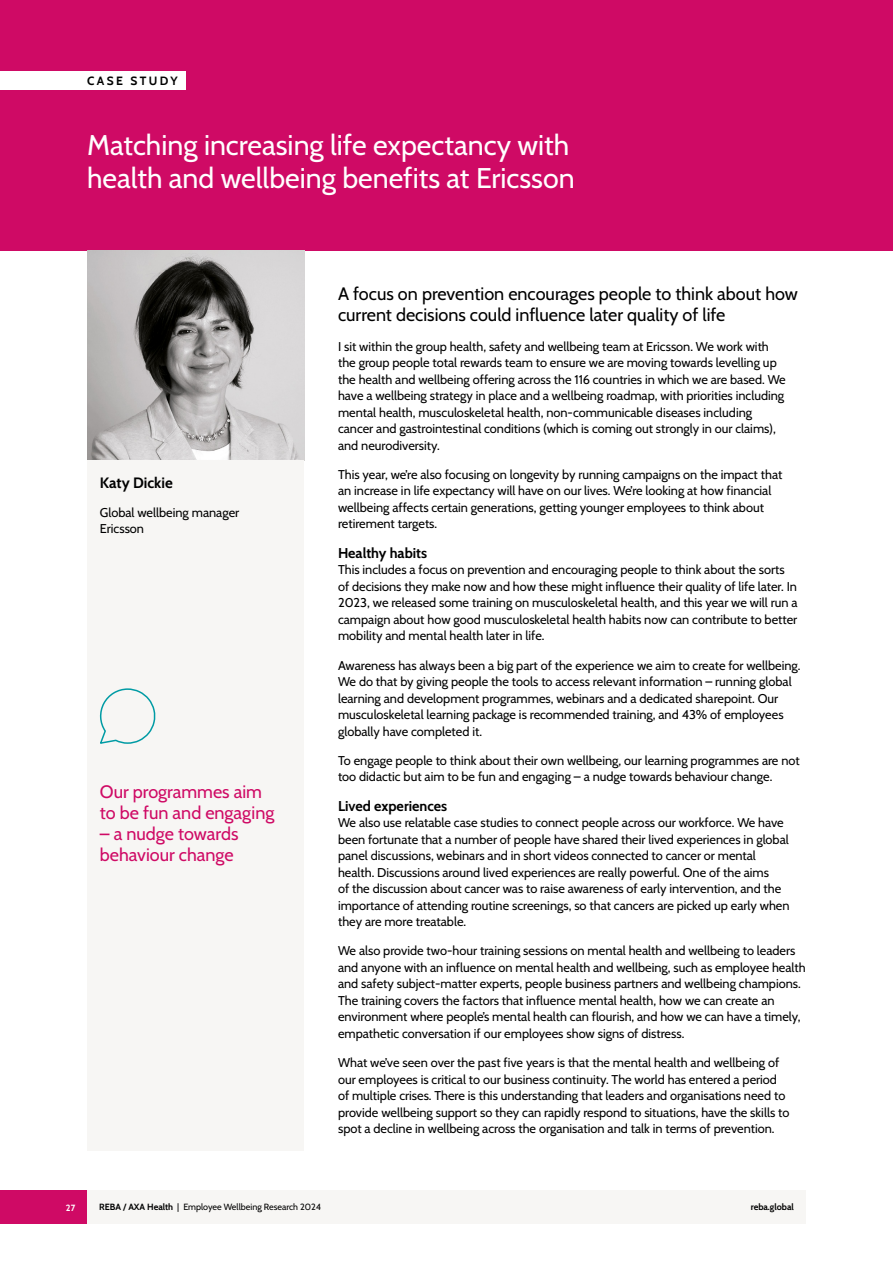
<style>
.page{position:relative;width:893px;height:1263px;background:#fff}
.page>*{position:absolute;margin:0;border:0;box-sizing:border-box;transform-origin:0 0}
.t1{font:28.5px/33px "Cabin";color:#fff}
.t2{font:18px/21px "Cabin";color:#000}
.t3{font:18px/21px "Cabin";color:#cf0a65}
.t4{font:700 15px "Cabin";color:#000}
.t5{font:700 14.25px "Cabin";color:#000}
.t6{font:12.75px/16.5px "Cabin";color:#000}
.t7{font:700 12px "Cabin";letter-spacing:.2em;color:#000}
.t8{font:9px "Cabin";color:#000}
.t9{font:700 9px "Cabin";color:#000}
.t10{font:700 9px "Cabin";color:#fff}
.s1{font-weight:700}
</style>
<div class="page">
<div style="left:0;top:1191px;width:87px;height:33px;background:#cf0a65"></div>
<div style="left:87px;top:1191px;width:719px;height:33px;background:#f7f6f4"></div>
<div style="left:0;top:0;width:893px;height:250px;background:#cf0a65"></div>
<img style="left:87px;top:250px;width:217px;height:210px">
<div style="left:87px;top:460px;width:217px;height:691px;background:#f7f6f4"></div>
<svg style="left:99px;top:688px;width:57px;height:56px"></svg>
<div style="left:0;top:71px;width:186px;height:18px;background:#fff"></div>
<p class="t7" style="left:87px;top:71px;width:92px">CASE STUDY</p>
<h1 class="t1" style="left:87px;top:127px;width:489px">Matching increasing life expectancy with health and wellbeing benefits at Ericsson</h1>
<p class="t4" style="left:100px;top:471px;width:74px">Katy Dickie</p>
<p class="t6" style="left:100px;top:503px;width:141px">Global wellbeing manager<br>Ericsson</p>
<h2 class="t3" style="left:100px;top:779px;width:176px">Our programmes aim to be fun and engaging</h2>
<h2 class="t3" style="left:100px;top:821px;width:140px">– a nudge towards behaviour change</h2>
<h2 class="t2" style="left:338px;top:282px;width:461px">A focus on prevention encourages people to think about how current decisions could influence later quality of life</h2>
<p class="t6" style="left:338px;top:337px;width:449px">I sit within the group health, safety and wellbeing team at Ericsson. We work with the group people total rewards team to ensure we are moving towards levelling up the health and wellbeing offering across the 116 countries in which we are based. We have a wellbeing strategy in place and a wellbeing roadmap, with priorities including mental health, musculoskeletal health, non-communicable diseases including cancer and gastrointestinal conditions (which is coming out strongly in our claims), and neurodiversity.</p>
<p class="t6" style="left:338px;top:465px;width:446px">This year, we’re also focusing on longevity by running campaigns on the impact that an increase in life expectancy will have on our lives. We’re looking at how financial wellbeing affects certain generations, getting younger employees to think about retirement targets.</p>
<p class="t5" style="left:338px;top:541px;width:91px">Healthy habits</p>
<p class="t6" style="left:338px;top:561px;width:461px">This includes a focus on prevention and encouraging people to think about the sorts of decisions they make now and how these might influence their quality of life later. In 2023, we released some training on musculoskeletal health, and this year we will run a campaign about how good musculoskeletal health habits now can contribute to better mobility and mental health later in life.</p>
<p class="t6" style="left:338px;top:656px;width:464px">Awareness has always been a big part of the experience we aim to create for wellbeing.<br>We do that by giving people the tools to access relevant information – running global learning and development programmes, webinars and a dedicated sharepoint. Our musculoskeletal learning package is recommended training, and 43% of employees globally have completed it.</p>
<p class="t6" style="left:338px;top:751px;width:463px">To engage people to think about their own wellbeing, our learning programmes are not too didactic but aim to be fun and engaging – a nudge towards behaviour change.</p>
<p class="t5" style="left:338px;top:794px;width:111px">Lived experiences</p>
<p class="t6" style="left:338px;top:813px;width:453px">We also use relatable case studies to connect people across our workforce. We have been fortunate that a number of people have shared their lived experiences in global panel discussions, webinars and in short videos connected to cancer or mental health. Discussions around lived experiences are really powerful. One of the aims<br>of the discussion about cancer was to raise awareness of early intervention, and the importance of attending routine screenings, so that cancers are picked up early when they are more treatable.</p>
<p class="t6" style="left:338px;top:942px;width:469px">We also provide two-hour training sessions on mental health and wellbeing to leaders and anyone with an influence on mental health and wellbeing, such as employee health and safety subject-matter experts, people business partners and wellbeing champions.<br>The training covers the factors that influence mental health, how we can create an environment where people’s mental health can flourish, and how we can have a timely, empathetic conversation if our employees show signs of distress.</p>
<p class="t6" style="left:338px;top:1053px;width:453px">What we’ve seen over the past five years is that the mental health and wellbeing of our employees is critical to our business continuity. The world has entered a period of multiple crises. There is this understanding that leaders and organisations need to provide wellbeing support so they can rapidly respond to situations, have the skills to spot a decline in wellbeing across the organisation and talk in terms of prevention.</p>
<p class="t10" style="left:66px;top:1201px;width:11px">27</p>
<p class="t8" style="left:99px;top:1200px;width:223px"><span class="s1">REBA / AXA Health</span> | Employee Wellbeing Research 2024</p>
<p class="t9" style="left:751px;top:1200px;width:45px">reba.global</p>
</div>
